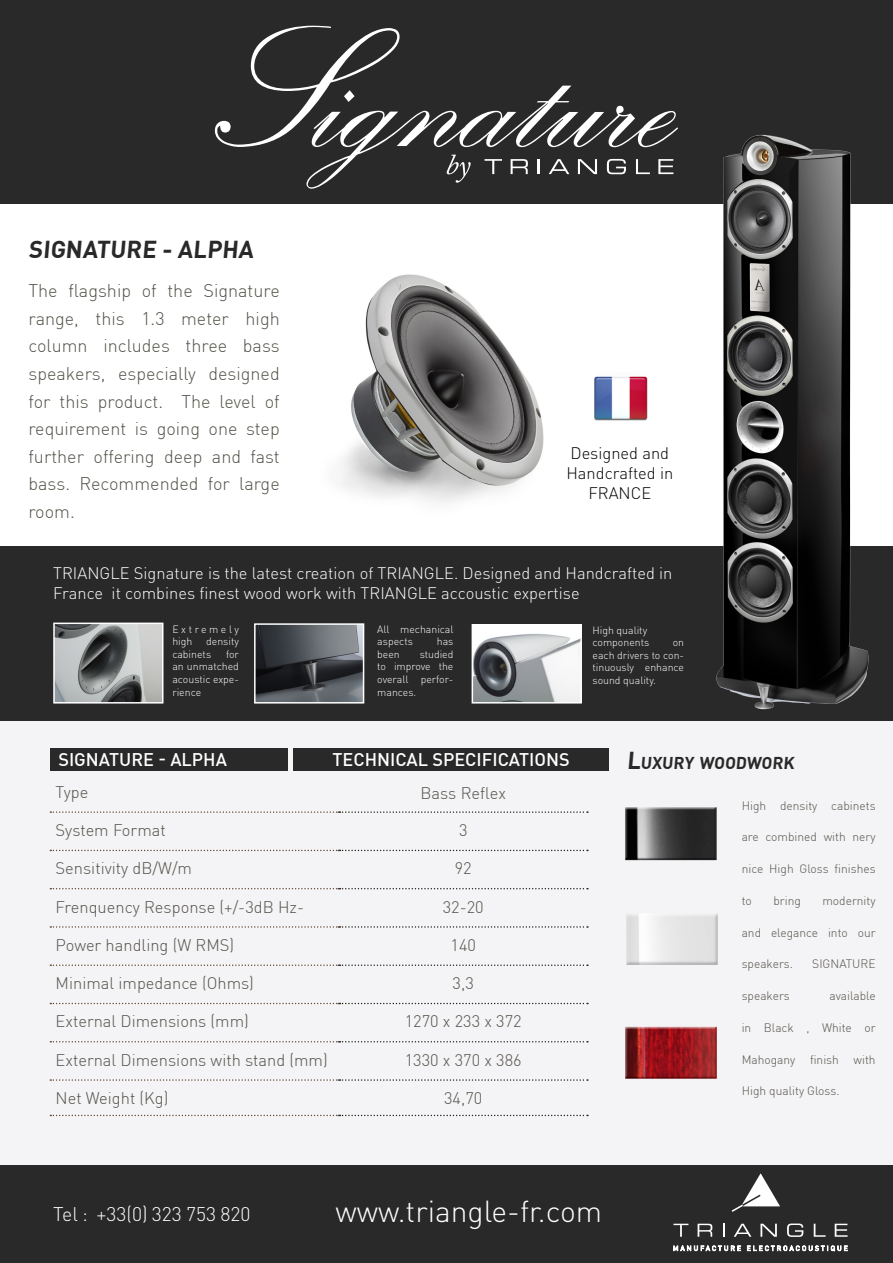
<style>
.page{position:relative;width:893px;height:1263px;background:#fff}
.page>*{position:absolute;margin:0;border:0;box-sizing:border-box;transform-origin:0 0}
.t1{font:300 30px "DIN";color:#fff}
.t2{font:700 24px "DIN Pro";color:#2a2929}
.t3{font:300 19.5px "DIN";color:#fff}
.t4{font:300 18px/27.6px "DIN Pro";color:#535249;text-align:justify}
.t5{font:500 18px "DIN Pro";color:#fff}
.t6{font:700 16.8px "DIN Pro";color:#2a2929}
.t7{font:300 16.5px "DIN Pro";color:#535249}
.t8{font:300 16.5px/19.8px "DIN";color:#fff}
.t9{font:300 16.5px/19.8px "DIN";color:#000;text-align:center}
.t10{font:300 12px "DIN Pro";color:#535249}
.t11{font:300 10.5px/12.6px "DIN";color:#fff;text-align:justify}
.t12{font:300 10.5px/12.6px "DIN";letter-spacing:.245em;color:#fff}
.s1{font-size:24px}
</style>
<div class="page">
<img style="left:341px;top:274px;width:203px;height:229px">
<div style="left:0;top:0;width:893px;height:204px;background:#2a2929"></div>
<div style="left:0;top:546px;width:893px;height:175px;background:#2a2929"></div>
<img style="left:594px;top:376px;width:33px;height:45px">
<div style="left:0;top:721px;width:893px;height:466px;background:#f4f3f5"></div>
<div style="left:0;top:1166px;width:893px;height:97px;background:#2a2929"></div>
<img style="left:257px;top:626px;width:104px;height:74px">
<div style="left:254px;top:623px;width:110px;height:80px;border:2px solid #fff"></div>
<img style="left:475px;top:627px;width:104px;height:73px">
<div style="left:472px;top:624px;width:110px;height:79px;border:2px solid #fff"></div>
<img style="left:56px;top:626px;width:104px;height:74px">
<div style="left:53px;top:623px;width:110px;height:80px;border:2px solid #fff"></div>
<svg style="left:215px;top:26px;width:412px;height:163px"></svg>
<div style="left:50px;top:748px;width:238px;height:22px;background:#2a2929"></div>
<div style="left:293px;top:748px;width:316px;height:23px;background:#2a2929"></div>
<svg style="left:50px;top:811px;width:538px;height:2px"></svg>
<svg style="left:50px;top:850px;width:538px;height:1px"></svg>
<svg style="left:50px;top:888px;width:538px;height:1px"></svg>
<svg style="left:50px;top:926px;width:538px;height:2px"></svg>
<svg style="left:50px;top:964px;width:538px;height:2px"></svg>
<svg style="left:50px;top:1003px;width:538px;height:1px"></svg>
<svg style="left:50px;top:1041px;width:538px;height:1px"></svg>
<svg style="left:50px;top:1079px;width:538px;height:2px"></svg>
<svg style="left:50px;top:1115px;width:538px;height:1px"></svg>
<img style="left:625px;top:807px;width:92px;height:54px">
<img style="left:626px;top:914px;width:92px;height:51px">
<img style="left:625px;top:1026px;width:92px;height:53px">
<svg style="left:673px;top:1224px;width:15px;height:13px"></svg>
<svg style="left:698px;top:1224px;width:14px;height:13px"></svg>
<svg style="left:723px;top:1224px;width:1px;height:13px"></svg>
<svg style="left:734px;top:1224px;width:17px;height:13px"></svg>
<svg style="left:760px;top:1224px;width:17px;height:13px"></svg>
<svg style="left:787px;top:1223px;width:16px;height:14px"></svg>
<svg style="left:814px;top:1224px;width:12px;height:13px"></svg>
<svg style="left:835px;top:1224px;width:13px;height:13px"></svg>
<svg style="left:673px;top:1246px;width:68px;height:5px"></svg>
<svg style="left:747px;top:1246px;width:100px;height:5px"></svg>
<svg style="left:732px;top:1173px;width:48px;height:39px"></svg>
<img style="left:627px;top:111px;width:242px;height:599px">
<p class="t2" style="left:28px;top:234px;width:229px">SIGNATURE - ALPHA</p>
<p class="t4" style="left:28px;top:276px;width:253px">The flagship of the Signature range, this 1.3 meter high column includes three bass speakers, especially designed for this product. The level of requirement is going one step further offering deep and fast bass. Recommended for large room.</p>
<p class="t9" style="left:566px;top:443px;width:108px">Designed and<br>Handcrafted in<br>FRANCE</p>
<p class="t8" style="left:53px;top:563px;width:621px">TRIANGLE Signature is the latest creation of TRIANGLE. Designed and Handcrafted in<br>France it combines finest wood work with TRIANGLE accoustic expertise</p>
<p class="t12" style="left:172px;top:622px;width:68px">Extremely high</p>
<p class="t11" style="left:172px;top:635px;width:68px;text-indent:34px">density cabinets</p>
<p class="t11" style="left:172px;top:648px;width:68px;text-indent:54px">for an unmatched acoustic expe&shy;rience</p>
<p class="t11" style="left:377px;top:622px;width:78px">All mechanical aspects</p>
<p class="t11" style="left:437px;top:635px;width:18px">has</p>
<p class="t11" style="left:377px;top:648px;width:78px;text-indent:42px">studied to improve the overall perfor&shy;mances.</p>
<p class="t11" style="left:377px;top:648px;width:24px">been</p>
<p class="t5" style="left:58px;top:748px;width:170px">SIGNATURE - ALPHA</p>
<p class="t5" style="left:332px;top:748px;width:239px">TECHNICAL SPECIFICATIONS</p>
<p class="t7" style="left:56px;top:781px;width:34px">Type</p>
<p class="t7" style="left:421px;top:783px;width:87px">Bass Reflex</p>
<p class="t7" style="left:56px;top:820px;width:112px">System Format</p>
<p class="t7" style="left:459px;top:820px;width:10px">3</p>
<p class="t7" style="left:56px;top:858px;width:138px">Sensitivity dB/W/m</p>
<p class="t7" style="left:455px;top:858px;width:18px">92</p>
<p class="t7" style="left:56px;top:896px;width:250px">Frenquency Response (+/-3dB Hz-</p>
<p class="t7" style="left:443px;top:896px;width:42px">32-20</p>
<p class="t7" style="left:56px;top:935px;width:180px">Power handling (W RMS)</p>
<p class="t7" style="left:450px;top:935px;width:27px">140</p>
<p class="t7" style="left:56px;top:973px;width:200px">Minimal impedance (Ohms)</p>
<p class="t7" style="left:453px;top:973px;width:23px">3,3</p>
<p class="t7" style="left:56px;top:1011px;width:195px">External Dimensions (mm)</p>
<p class="t7" style="left:405px;top:1011px;width:118px">1270 x 233 x 372</p>
<p class="t7" style="left:56px;top:1049px;width:274px">External Dimensions with stand (mm)</p>
<p class="t7" style="left:405px;top:1049px;width:118px">1330 x 370 x 386</p>
<p class="t7" style="left:56px;top:1088px;width:114px">Net Weight (Kg)</p>
<p class="t7" style="left:444px;top:1088px;width:40px">34,70</p>
<p class="t11" style="left:592px;top:623px;width:56px">High quality</p>
<p class="t11" style="left:592px;top:636px;width:58px">components</p>
<p class="t11" style="left:592px;top:636px;width:93px;text-indent:80px">on each drivers to con&shy;tinuously enhance sound quality.</p>
<p class="t6" style="left:627px;top:752px;width:171px"><span class="s1">L</span>UXURY WOODWOR K</p>
<p class="t10" style="left:742px;top:798px;width:135px">High density cabinets</p>
<p class="t10" style="left:742px;top:829px;width:135px">are combined with nery</p>
<p class="t10" style="left:742px;top:861px;width:135px">nice High Gloss finishes</p>
<p class="t10" style="left:742px;top:893px;width:12px">to</p>
<p class="t10" style="left:773px;top:893px;width:29px">bring</p>
<p class="t10" style="left:822px;top:893px;width:55px">modernity</p>
<p class="t10" style="left:742px;top:925px;width:135px">and elegance into our</p>
<p class="t10" style="left:742px;top:956px;width:53px">speakers.</p>
<p class="t10" style="left:812px;top:956px;width:65px">SIGNATURE</p>
<p class="t10" style="left:742px;top:988px;width:50px">speakers</p>
<p class="t10" style="left:829px;top:988px;width:48px">available</p>
<p class="t10" style="left:742px;top:1020px;width:135px">in Black , White or</p>
<p class="t10" style="left:742px;top:1052px;width:135px">Mahogany finish with</p>
<p class="t10" style="left:742px;top:1083px;width:99px">High quality Gloss.</p>
<p class="t3" style="left:53px;top:1202px;width:199px">Tel : +33(0) 323 753 820</p>
<p class="t1" style="left:335px;top:1193px;width:268px">www.triangle-fr.com</p>
</div>
